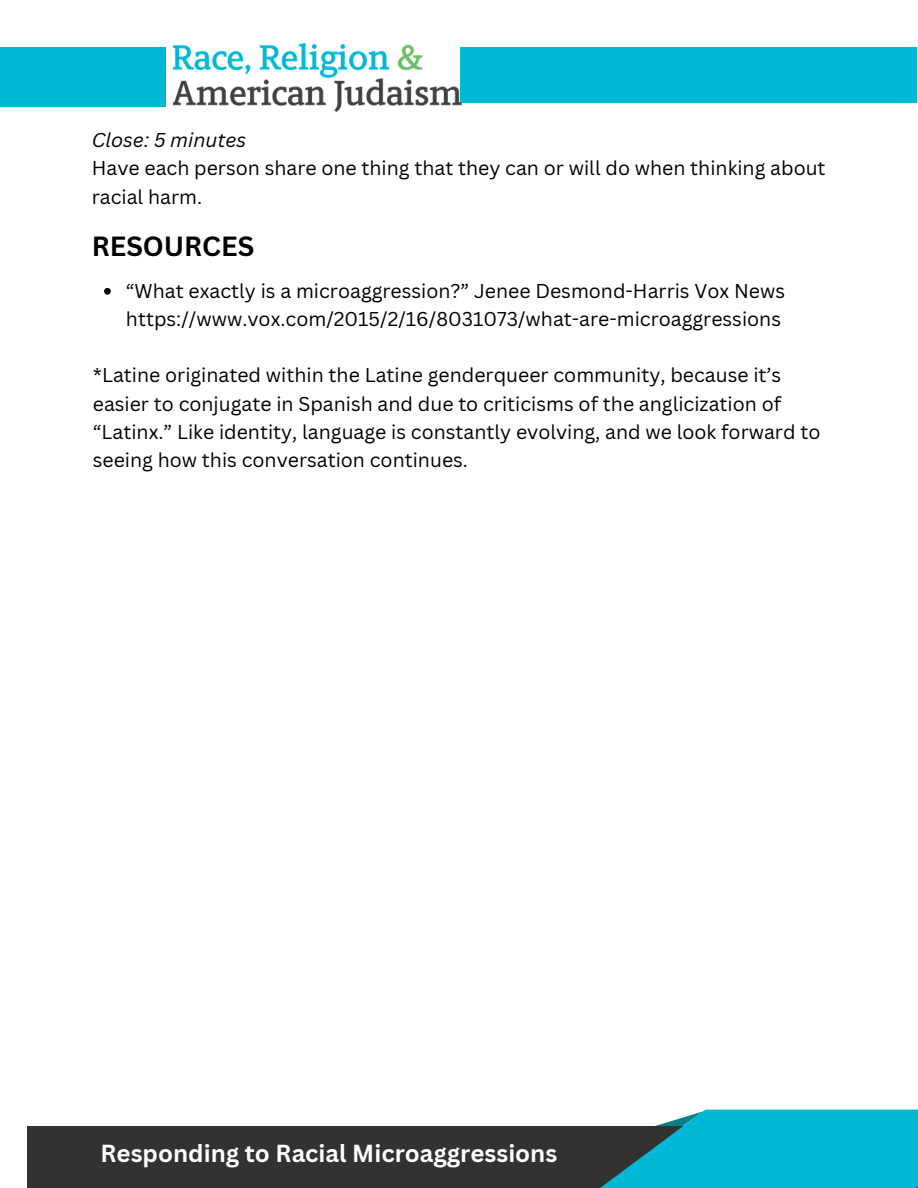
<style>
.page{position:relative;width:918px;height:1188px;background:#fff}
.page>*{position:absolute;margin:0;border:0;box-sizing:border-box;transform-origin:0 0}
.t1{font:700 27px "Canva Sans";color:#000}
.t2{font:700 24px "Canva Sans";color:#fff}
.t3{font:19.5px/28.2px "Canva Sans";color:#000}
.t4{font:italic 19.5px "Canva Sans";color:#000}
</style>
<div class="page">
<div style="left:27px;top:1126px;width:891px;height:62px;background:#323232"></div>
<div style="left:0;top:47px;width:165px;height:59px;background:#00b7d5"></div>
<div style="left:460px;top:47px;width:457px;height:55px;background:#00b7d5"></div>
<svg style="left:600px;top:1110px;width:318px;height:78px;fill:#00b7d5"></svg>
<img style="left:173px;top:42px;width:312px;height:71px">
<svg style="left:104px;top:288px;width:7px;height:7px"></svg>
<p class="t4" style="left:92px;top:126px;width:156px">Close: 5 minutes</p>
<p class="t3" style="left:92px;top:154px;width:735px">Have each person share one thing that they can or will do when thinking about racial harm.</p>
<h1 class="t1" style="left:92px;top:228px;width:164px">RESOURCES</h1>
<p class="t3" style="left:126px;top:276px;width:661px">“What exactly is a microaggression?” Jenee Desmond-Harris Vox News https://www.vox.com/2015/2/16/8031073/what-are-microaggressions</p>
<p class="t3" style="left:93px;top:361px;width:729px">*Latine originated within the Latine genderqueer community, because it’s easier to conjugate in Spanish and due to criticisms of the anglicization of “Latinx.” Like identity, language is constantly evolving, and we look forward to seeing how this conversation continues.</p>
<p class="t2" style="left:101px;top:1136px;width:458px">Responding to Racial Microaggressions</p>
</div>
